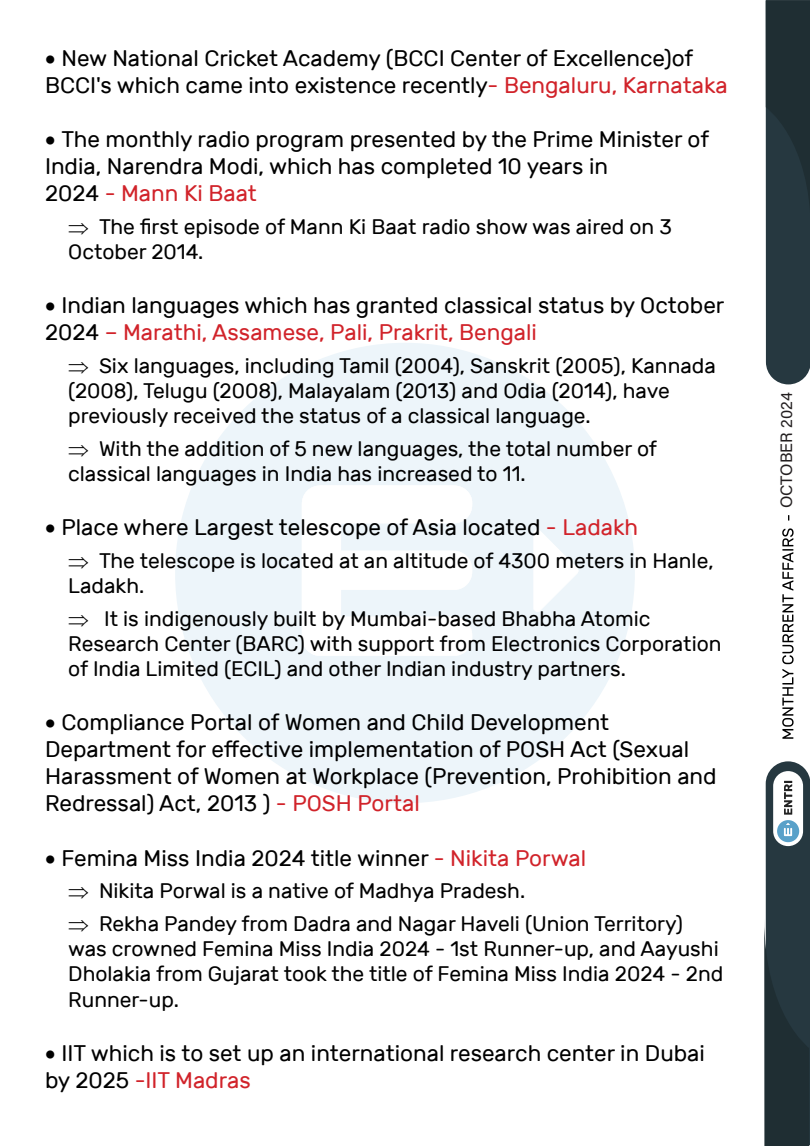
<style>
.page{position:relative;width:810px;height:1146px;background:#fff}
.page>*{position:absolute;margin:0;border:0;box-sizing:border-box;transform-origin:0 0}
.t1{font:22.5px/27px "Rubik";color:#000}
.t2{font:21px/25.2px "Rubik";color:#000}
.t3{font:16.5px "Acumin Variable Concept";color:#231f20}
.s1{color:#d1232a}
</style>
<div class="page">
<svg style="left:175px;top:343px;width:460px;height:460px;fill:#edf5fa"></svg>
<svg style="left:302px;top:485px;width:277px;height:171px"></svg>
<svg style="left:766px;top:0;width:44px;height:384px;background:#26363d"></svg>
<svg style="left:764px;top:761px;width:46px;height:384px;background:#404f56"></svg>
<svg style="left:782px;top:528px;width:12px;height:210px"></svg>
<p class="t1" style="left:45px;top:45px;width:684px">• New National Cricket Academy (BCCI Center of Excellence)of<br>BCCI's which came into existence recently<span class="s1">- Bengaluru, Karnataka</span></p>
<p class="t1" style="left:45px;top:126px;width:666px">• The monthly radio program presented by the Prime Minister of<br>India, Narendra Modi, which has completed 10 years in<br>2024 <span class="s1">- Mann Ki Baat</span></p>
<p class="t2" style="left:68px;top:214px;width:605px">⇒ The first episode of Mann Ki Baat radio show was aired on 3<br>October 2014.</p>
<p class="t1" style="left:45px;top:292px;width:681px">• Indian languages which has granted classical status by October<br>2024 <span class="s1">– Marathi, Assamese, Pali, Prakrit, Bengali</span></p>
<p class="t2" style="left:68px;top:353px;width:649px">⇒ Six languages, including Tamil (2004), Sanskrit (2005), Kannada (2008), Telugu (2008), Malayalam (2013) and Odia (2014), have previously received the status of a classical language.</p>
<p class="t2" style="left:68px;top:436px;width:590px">⇒ With the addition of 5 new languages, the total number of classical languages in India has increased to 11.</p>
<p class="t1" style="left:45px;top:514px;width:595px">• Place where Largest telescope of Asia located <span class="s1">- Ladakh</span></p>
<p class="t2" style="left:68px;top:548px;width:647px">⇒ The telescope is located at an altitude of 4300 meters in Hanle,<br>Ladakh.</p>
<p class="t2" style="left:68px;top:606px;width:655px">⇒ It is indigenously built by Mumbai-based Bhabha Atomic<br>Research Center (BARC) with support from Electronics Corporation of India Limited (ECIL) and other Indian industry partners.</p>
<p class="t1" style="left:45px;top:709px;width:673px">• Compliance Portal of Women and Child Development Department for effective implementation of POSH Act (Sexual Harassment of Women at Workplace (Prevention, Prohibition and Redressal) Act, 2013 ) <span class="s1">- POSH Portal</span></p>
<p class="t1" style="left:45px;top:844px;width:543px">• Femina Miss India 2024 title winner <span class="s1">- Nikita Porwal</span></p>
<p class="t2" style="left:68px;top:878px;width:458px">⇒ Nikita Porwal is a native of Madhya Pradesh.</p>
<p class="t2" style="left:68px;top:911px;width:657px">⇒ Rekha Pandey from Dadra and Nagar Haveli (Union Territory) was crowned Femina Miss India 2024 - 1st Runner-up, and Aayushi Dholakia from Gujarat took the title of Femina Miss India 2024 - 2nd Runner-up.</p>
<p class="t1" style="left:45px;top:1039px;width:661px">• IIT which is to set up an international research center in Dubai by 2025 <span class="s1">-IIT Madras</span></p>
<p class="t3" style="left:775px;top:508px;width:117px;rotate:-90deg">OCTOBER 2024</p>
</div>
